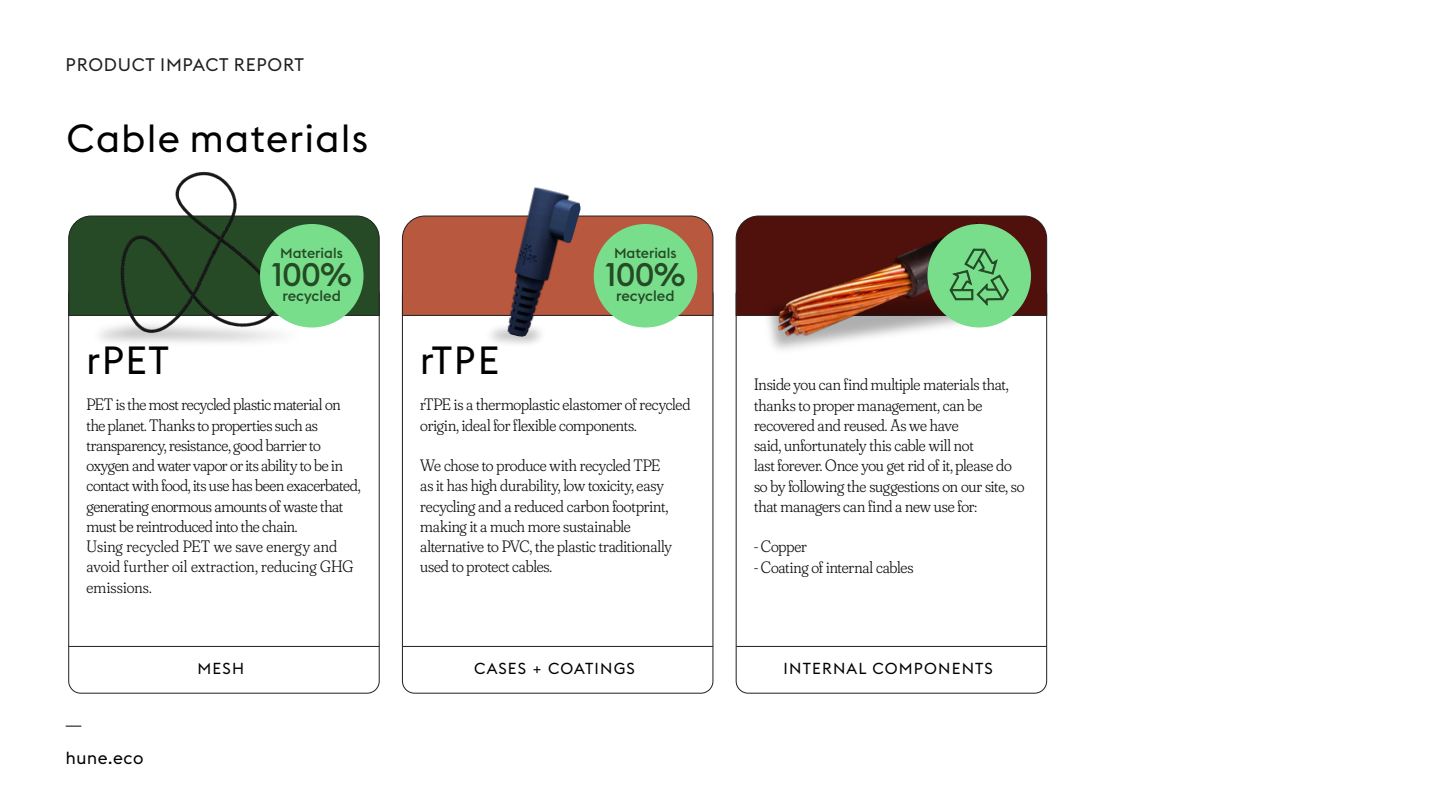
<style>
.page{position:relative;width:1440px;height:810px;background:#fff}
.page>*{position:absolute;margin:0;border:0;box-sizing:border-box;transform-origin:0 0}
.t1{font:38.78px "Euclid Flex";letter-spacing:.04em;color:#000}
.t2{font:500 32.25px "Euclid Flex";letter-spacing:-.025em;color:#254a25}
.t3{font:18px "Euclid Flex";letter-spacing:.04em;color:#231f20}
.t4{font:17.33px "Euclid Flex";letter-spacing:.04em;color:#000}
.t5{font:300 16.5px/20.2px "Fraunces 144 pt Soft";letter-spacing:-.01em;color:#0f0f0f}
.t6{font:15.75px "Euclid Flex";letter-spacing:.075em;color:#000}
.t7{font:500 14.92px "Euclid Flex";color:#254a25}
.t8{font:500 14.48px "Euclid Flex";color:#254a25}
</style>
<div class="page">
<svg style="left:66px;top:726px;width:15px;height:1px"></svg>
<svg style="left:68px;top:215px;width:312px;height:101px;background:#305130"></svg>
<hr style="left:69px;top:646px;width:310px;height:1px;background:#231f20">
<hr style="left:402px;top:646px;width:311px;height:1px;background:#231f20">
<hr style="left:736px;top:646px;width:311px;height:1px;background:#231f20">
<img style="left:767px;top:316px;width:245px;height:34px">
<img style="left:771px;top:316px;width:210px;height:25px">
<div style="left:927px;top:224px;width:104px;height:103px;background:#79de8c;border-radius:50%"></div>
<svg style="left:735px;top:215px;width:312px;height:101px"></svg>
<img style="left:73px;top:301px;width:30px;height:39px">
<img style="left:103px;top:171px;width:185px;height:172px">
<div style="left:260px;top:224px;width:104px;height:104px;background:#79de8c;border-radius:50%"></div>
<div style="left:594px;top:224px;width:103px;height:104px;background:#79de8c;border-radius:50%"></div>
<img style="left:505px;top:187px;width:75px;height:151px">
<svg style="left:402px;top:203px;width:312px;height:113px"></svg>
<p class="t3" style="left:66px;top:54px;width:240px">PRODUCT IMPACT REPORT</p>
<h1 class="t1" style="left:67px;top:116px;width:303px">Cable materials</h1>
<h1 class="t1" style="left:87px;top:338px;width:84px">rPET</h1>
<p class="t8" style="left:280px;top:245px;width:64px">Materials</p>
<h2 class="t2" style="left:272px;top:256px;width:82px">100%</h2>
<p class="t7" style="left:282px;top:287px;width:60px">recycled</p>
<p class="t5" style="left:87px;top:393px;width:275px">PET is the most recycled plastic material on the planet. Thanks to properties such as transparency, resistance, good barrier to oxygen and water vapor or its ability to be in contact with food, its use has been exacerbated, generating enormous amounts of waste that must be reintroduced into the chain.<br>Using recycled PET we save energy and avoid further oil extraction, reducing GHG emissions.</p>
<p class="t4" style="left:66px;top:748px;width:79px">hune.eco</p>
<p class="t6" style="left:198px;top:660px;width:48px">MESH</p>
<h1 class="t1" style="left:420px;top:338px;width:81px">rTPE</h1>
<p class="t8" style="left:614px;top:245px;width:64px">Materials</p>
<h2 class="t2" style="left:606px;top:256px;width:82px">100%</h2>
<p class="t7" style="left:616px;top:287px;width:60px">recycled</p>
<p class="t5" style="left:420px;top:393px;width:272px">rTPE is a thermoplastic elastomer of recycled origin, ideal for flexible components.</p>
<p class="t5" style="left:420px;top:454px;width:253px">We chose to produce with recycled TPE as it has high durability, low toxicity, easy recycling and a reduced carbon footprint, making it a much more sustainable alternative to PVC, the plastic traditionally used to protect cables.</p>
<p class="t6" style="left:474px;top:660px;width:162px">CASES + COATINGS</p>
<p class="t5" style="left:754px;top:374px;width:272px">Inside you can find multiple materials that, thanks to proper management, can be recovered and reused. As we have<br>said, unfortunately this cable will not<br>last forever. Once you get rid of it, please do so by following the suggestions on our site, so that managers can find a new use for:</p>
<p class="t5" style="left:754px;top:536px;width:54px">- Copper</p>
<p class="t5" style="left:754px;top:556px;width:161px">- Coating of internal cables</p>
<p class="t6" style="left:784px;top:660px;width:211px">INTERNAL COMPONENTS</p>
</div>
